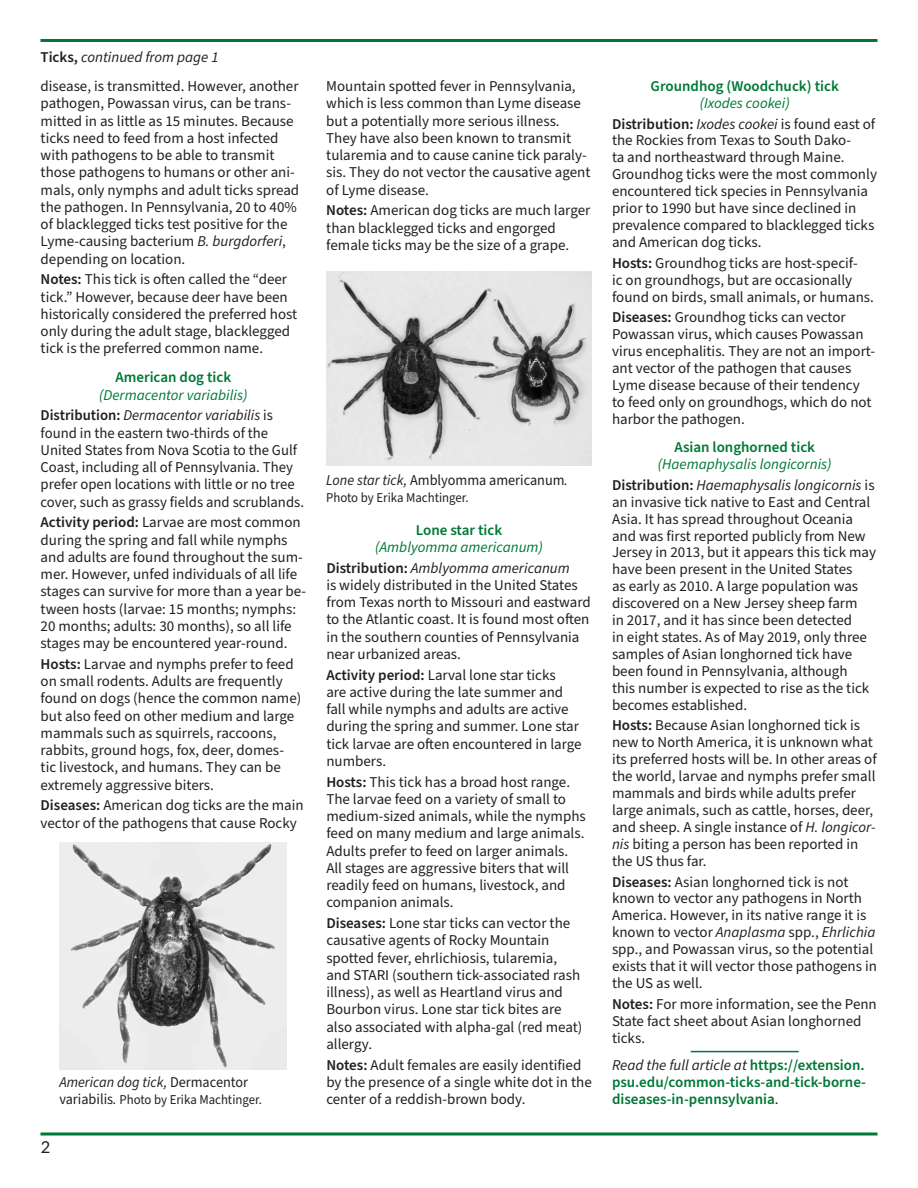
<style>
.page{position:relative;width:918px;height:1188px;background:#fff}
.page>*{position:absolute;margin:0;border:0;box-sizing:border-box;transform-origin:0 0}
.t1{font:16.5px "Lato";color:#231f20}
.bss-text-ticks-10_pt{font:15px/17.2px "Source Sans Pro";color:#231f20}
.subhead_10_pt_green{font:italic 15px/17.2px "Source Sans Pro";color:#007836;text-align:center}
.bss-text-ticks-10_pt-2{font:600 15px/17px "Source Sans Pro";color:#007836;text-align:justify}
.subhead_10_pt_green-2{font:600 15px/17px "Source Sans Pro";color:#007836;text-align:center}
.caption_10_pt{font:15px "Source Sans Pro";color:#231f20;scale:.95 1}
.caption_10_pt-2{font:italic 15px "Source Sans Pro";color:#231f20;scale:.95 1}
.continued_from{font:italic 15px "Source Sans Pro";color:#231f20}
.caption_10_pt-3{font:13.5px "Source Sans Pro";color:#231f20;scale:.95 1}
.s1{font-weight:600;font-style:normal}
.s2{font-style:italic}
.s3{font-weight:600}
.s4{font-style:normal}
.s5{font-size:15px}
.s6{font-style:italic;font-size:15px}
.s7{font-weight:400;font-style:italic}
.s8{font-weight:400;font-style:italic;color:#231f20}
.s9{font-weight:400;color:#231f20}
</style>
<div class="page">
<hr style="left:40px;top:39px;width:838px;height:3px;background:#007836">
<svg style="left:40px;top:1132px;width:838px;height:4px;background:#3f9968"></svg>
<img style="left:60px;top:842px;width:226px;height:227px">
<img style="left:326px;top:271px;width:266px;height:194px">
<hr style="left:691px;top:1051px;width:108px;height:1px;background:#007836">
<p class="continued_from" style="left:40px;top:47px;width:180px"><span class="s1">Ticks,</span> continued from page 1</p>
<p class="bss-text-ticks-10_pt" style="left:41px;top:78px;width:260px">disease, is transmitted. However, another pathogen, Powassan virus, can be trans&shy;mitted in as little as 15 minutes. Because ticks need to feed from a host infected with pathogens to be able to transmit those pathogens to humans or other ani&shy;mals, only nymphs and adult ticks spread the pathogen. In Pennsylvania, 20 to 40% of blacklegged ticks test positive for the Lyme-causing bacterium <span class="s2">B. burgdorferi</span>, depending on location.</p>
<p class="bss-text-ticks-10_pt" style="left:41px;top:271px;width:258px"><span class="s3">Notes:</span> This tick is often called the “deer tick.” However, because deer have been historically considered the preferred host only during the adult stage, blacklegged tick is the preferred common name.</p>
<p class="subhead_10_pt_green" style="left:99px;top:369px;width:150px"><span class="s1">American dog tick </span>(Dermacentor variabilis)</p>
<p class="bss-text-ticks-10_pt" style="left:41px;top:407px;width:265px"><span class="s3">Distribution:</span> <span class="s2">Dermacentor variabilis</span> is found in the eastern two-thirds of the United States from Nova Scotia to the Gulf Coast, including all of Pennsylvania. They prefer open locations with little or no tree cover, such as grassy fields and scrublands.</p>
<p class="bss-text-ticks-10_pt" style="left:41px;top:514px;width:267px"><span class="s3">Activity period:</span> Larvae are most common during the spring and fall while nymphs and adults are found throughout the sum&shy;mer. However, unfed individuals of all life stages can survive for more than a year be&shy;tween hosts (larvae: 15 months; nymphs:<br>20 months; adults: 30 months), so all life stages may be encountered year-round.</p>
<p class="bss-text-ticks-10_pt" style="left:41px;top:656px;width:262px"><span class="s3">Hosts:</span> Larvae and nymphs prefer to feed on small rodents. Adults are frequently found on dogs (hence the common name) but also feed on other medium and large mammals such as squirrels, raccoons, rabbits, ground hogs, fox, deer, domes&shy;tic livestock, and humans. They can be extremely aggressive biters.</p>
<p class="bss-text-ticks-10_pt" style="left:41px;top:797px;width:265px"><span class="s3">Diseases:</span> American dog ticks are the main vector of the pathogens that cause Rocky</p>
<p class="caption_10_pt-2" style="left:59px;top:1072px;width:200px">American dog tick, <span class="s4">Dermacentor</span></p>
<p class="caption_10_pt-3" style="left:59px;top:1091px;width:215px"><span class="s5">variabilis</span><span class="s6">.</span> Photo by Erika Machtinger.</p>
<p class="t1" style="left:41px;top:1135px;width:11px">2</p>
<p class="bss-text-ticks-10_pt" style="left:326px;top:78px;width:266px">Mountain spotted fever in Pennsylvania, which is less common than Lyme disease but a potentially more serious illness.<br>They have also been known to transmit tularemia and to cause canine tick paraly&shy;sis. They do not vector the causative agent of Lyme disease.</p>
<p class="bss-text-ticks-10_pt" style="left:326px;top:202px;width:266px"><span class="s3">Notes:</span> American dog ticks are much larger than blacklegged ticks and engorged female ticks may be the size of a grape.</p>
<p class="caption_10_pt" style="left:326px;top:470px;width:256px"><span class="s2">Lone star tick,</span> Amblyomma americanum<span class="s2">.</span></p>
<p class="caption_10_pt-3" style="left:326px;top:489px;width:152px">Photo by Erika Machtinger.</p>
<p class="subhead_10_pt_green" style="left:375px;top:522px;width:169px"><span class="s1">Lone star tick </span>(Amblyomma americanum)</p>
<p class="bss-text-ticks-10_pt" style="left:326px;top:560px;width:266px"><span class="s3">Distribution:</span> <span class="s2">Amblyomma americanum<br></span>is widely distributed in the United States from Texas north to Missouri and eastward to the Atlantic coast. It is found most often in the southern counties of Pennsylvania near urbanized areas.</p>
<p class="bss-text-ticks-10_pt" style="left:326px;top:667px;width:257px"><span class="s3">Activity period:</span> Larval lone star ticks<br>are active during the late summer and fall while nymphs and adults are active during the spring and summer. Lone star tick larvae are often encountered in large numbers.</p>
<p class="bss-text-ticks-10_pt" style="left:326px;top:774px;width:261px"><span class="s3">Hosts:</span> This tick has a broad host range.<br>The larvae feed on a variety of small to medium-sized animals, while the nymphs feed on many medium and large animals.<br>Adults prefer to feed on larger animals.<br>All stages are aggressive biters that will readily feed on humans, livestock, and companion animals.</p>
<p class="bss-text-ticks-10_pt" style="left:326px;top:915px;width:258px"><span class="s3">Diseases:</span> Lone star ticks can vector the causative agents of Rocky Mountain spotted fever, ehrlichiosis, tularemia, and STARI (southern tick-associated rash illness), as well as Heartland virus and Bourbon virus. Lone star tick bites are also associated with alpha-gal (red meat) allergy.</p>
<p class="bss-text-ticks-10_pt" style="left:326px;top:1057px;width:267px"><span class="s3">Notes:</span> Adult females are easily identified by the presence of a single white dot in the center of a reddish-brown body.</p>
<p class="subhead_10_pt_green-2" style="left:651px;top:78px;width:190px">Groundhog (Woodchuck) tick <span class="s7">(Ixodes cookei)</span></p>
<p class="bss-text-ticks-10_pt" style="left:612px;top:116px;width:267px"><span class="s3">Distribution:</span> <span class="s2">Ixodes cookei</span> is found east of the Rockies from Texas to South Dako-<br>ta and northeastward through Maine.<br>Groundhog ticks were the most commonly encountered tick species in Pennsylvania prior to 1990 but have since declined in prevalence compared to blacklegged ticks and American dog ticks.</p>
<p class="bss-text-ticks-10_pt" style="left:612px;top:255px;width:263px"><span class="s3">Hosts:</span> Groundhog ticks are host-specif-<br>ic on groundhogs, but are occasionally found on birds, small animals, or humans.</p>
<p class="bss-text-ticks-10_pt" style="left:612px;top:309px;width:265px"><span class="s3">Diseases:</span> Groundhog ticks can vector Powassan virus, which causes Powassan virus encephalitis. They are not an import&shy;ant vector of the pathogen that causes Lyme disease because of their tendency to feed only on groundhogs, which do not harbor the pathogen.</p>
<p class="subhead_10_pt_green" style="left:658px;top:439px;width:175px"><span class="s1">Asian longhorned tick </span>(Haemaphysalis longicornis)</p>
<p class="bss-text-ticks-10_pt" style="left:612px;top:477px;width:266px"><span class="s3">Distribution:</span> <span class="s2">Haemaphysalis longicornis</span> is an invasive tick native to East and Central Asia. It has spread throughout Oceania and was first reported publicly from New Jersey in 2013, but it appears this tick may have been present in the United States<br>as early as 2010. A large population was discovered on a New Jersey sheep farm<br>in 2017, and it has since been detected<br>in eight states. As of May 2019, only three samples of Asian longhorned tick have been found in Pennsylvania, although<br>this number is expected to rise as the tick becomes established.</p>
<p class="bss-text-ticks-10_pt" style="left:612px;top:717px;width:266px"><span class="s3">Hosts:</span> Because Asian longhorned tick is new to North America, it is unknown what its preferred hosts will be. In other areas of the world, larvae and nymphs prefer small mammals and birds while adults prefer large animals, such as cattle, horses, deer, and sheep. A single instance of <span class="s2">H. longicor&shy;nis</span> biting a person has been reported in the US thus far.</p>
<p class="bss-text-ticks-10_pt" style="left:612px;top:874px;width:267px"><span class="s3">Diseases:</span> Asian longhorned tick is not known to vector any pathogens in North America. However, in its native range it is known to vector <span class="s2">Anaplasma</span> spp., <span class="s2">Ehrlichia </span>spp., and Powassan virus, so the potential exists that it will vector those pathogens in the US as well.</p>
<p class="bss-text-ticks-10_pt" style="left:612px;top:996px;width:266px"><span class="s3">Notes:</span> For more information, see the Penn<br>State fact sheet about Asian longhorned ticks.</p>
<p class="bss-text-ticks-10_pt-2" style="left:612px;top:1057px;width:255px"><span class="s8">Read the full article at</span> https://extension. psu.edu/common-ticks-and-tick-borne&shy;diseases-in-pennsylvania<span class="s9">.</span></p>
</div>
